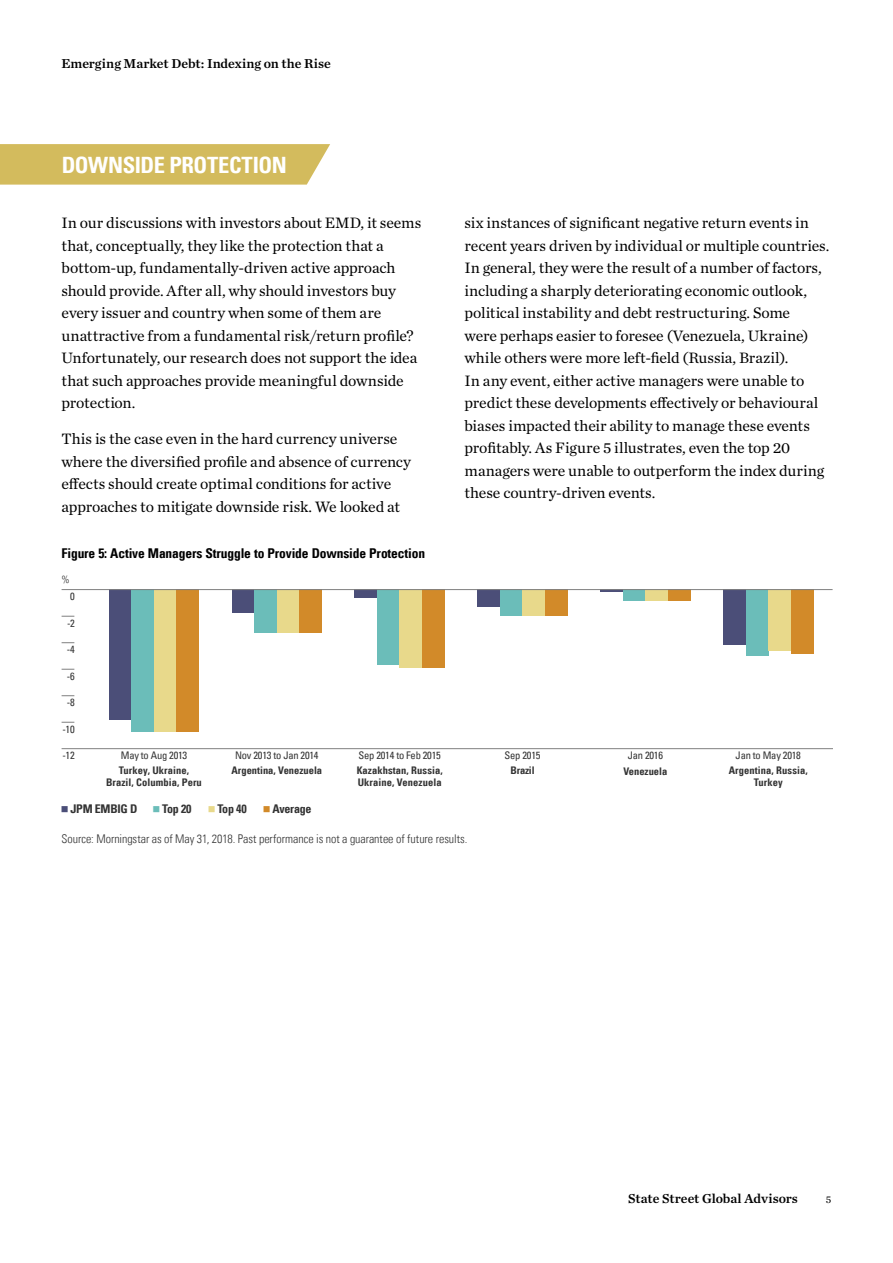
<style>
.page{position:relative;width:893px;height:1263px;background:#fff}
.page>*{position:absolute;margin:0;border:0;box-sizing:border-box;transform-origin:0 0}
.t1{font:22.5px "Univers Com 67 Bold Cond";letter-spacing:-.02em;color:#fff}
.t2{font:15.75px/22.5px "Chronicle Text G1";letter-spacing:-.01em;color:#000}
.t3{font:13.5px "Chronicle Text G1 Semi";color:#000}
.t4{font:13.5px "Univers Com 67 Bold Cond";letter-spacing:-.01em;color:#000}
.t5{font:12px "Univers Com 47 Light Cond";color:#333}
.t6{font:12px "Univers Com 67 Bold Cond";letter-spacing:-.02em;color:#333}
.t7{font:10.5px/12px "Univers Com 67 Bold Cond";letter-spacing:.005em;color:#333;text-align:center}
.t8{font:condensed 10.5px "Univers Com 57";letter-spacing:-.02em;color:#333}
.t9{font:10.5px "Univers Com 47 Light Cond";color:#333}
.t10{font:10.5px "Chronicle Text G1";color:#000}
.s1{color:#4b4e78}
.s2{color:#6bbdb9}
.s3{color:#e8d98b}
.s4{color:#d28a29}
</style>
<div class="page">
<svg style="left:0;top:144px;width:330px;height:41px;background:#d4bd64"></svg>
<div style="left:723px;top:589px;width:23px;height:56px;background:#4b4e78"></div>
<div style="left:746px;top:589px;width:22px;height:67px;background:#6bbdb9"></div>
<div style="left:768px;top:589px;width:23px;height:62px;background:#e8d98b"></div>
<div style="left:791px;top:589px;width:22px;height:64px;background:#d28a29"></div>
<hr style="left:600px;top:589px;width:23px;height:3px;background:#4b4e78">
<div style="left:623px;top:589px;width:22px;height:12px;background:#6bbdb9"></div>
<div style="left:645px;top:589px;width:23px;height:12px;background:#e8d98b"></div>
<div style="left:668px;top:589px;width:22px;height:12px;background:#d28a29"></div>
<div style="left:478px;top:589px;width:22px;height:18px;background:#4b4e78"></div>
<div style="left:500px;top:589px;width:23px;height:27px;background:#6bbdb9"></div>
<div style="left:523px;top:589px;width:22px;height:27px;background:#e8d98b"></div>
<div style="left:545px;top:589px;width:23px;height:27px;background:#d28a29"></div>
<div style="left:355px;top:589px;width:22px;height:9px;background:#4b4e78"></div>
<div style="left:377px;top:589px;width:23px;height:76px;background:#6bbdb9"></div>
<div style="left:400px;top:589px;width:22px;height:79px;background:#e8d98b"></div>
<div style="left:422px;top:589px;width:23px;height:79px;background:#d28a29"></div>
<div style="left:232px;top:589px;width:22px;height:24px;background:#4b4e78"></div>
<div style="left:254px;top:589px;width:23px;height:44px;background:#6bbdb9"></div>
<div style="left:277px;top:589px;width:22px;height:44px;background:#e8d98b"></div>
<div style="left:299px;top:589px;width:23px;height:44px;background:#d28a29"></div>
<div style="left:109px;top:589px;width:23px;height:131px;background:#4b4e78"></div>
<div style="left:132px;top:589px;width:22px;height:143px;background:#6bbdb9"></div>
<div style="left:154px;top:589px;width:23px;height:143px;background:#e8d98b"></div>
<div style="left:177px;top:589px;width:22px;height:143px;background:#d28a29"></div>
<hr style="left:62px;top:589px;width:770px;height:1px;background:#808080">
<svg style="left:62px;top:642px;width:12px;height:1px"></svg>
<svg style="left:62px;top:669px;width:12px;height:1px"></svg>
<svg style="left:62px;top:695px;width:12px;height:1px"></svg>
<svg style="left:62px;top:722px;width:12px;height:1px"></svg>
<svg style="left:62px;top:616px;width:12px;height:1px"></svg>
<hr style="left:62px;top:748px;width:770px;height:1px;background:#808080">
<p class="t3" style="left:62px;top:53px;width:271px">Emerging Market Debt: Indexing on the Rise</p>
<h1 class="t1" style="left:62px;top:151px;width:227px">DOWNSIDE PROTECTION</h1>
<p class="t2" style="left:62px;top:211px;width:361px">In our discussions with investors about EMD, it seems that, conceptually, they like the protection that a bottom-up, fundamentally-driven active approach should provide. After all, why should investors buy every issuer and country when some of them are unattractive from a fundamental risk/return profile?<br>Unfortunately, our research does not support the idea that such approaches provide meaningful downside protection.</p>
<p class="t2" style="left:62px;top:427px;width:351px">This is the case even in the hard currency universe where the diversified profile and absence of currency effects should create optimal conditions for active approaches to mitigate downside risk. We looked at</p>
<p class="t4" style="left:62px;top:545px;width:365px">Figure 5: Active Managers Struggle to Provide Downside Protection</p>
<p class="t9" style="left:62px;top:573px;width:10px">%</p>
<p class="t8" style="left:70px;top:590px;width:6px">0</p>
<p class="t8" style="left:67px;top:616px;width:9px">-2</p>
<p class="t8" style="left:67px;top:643px;width:9px">-4</p>
<p class="t8" style="left:67px;top:669px;width:9px">-6</p>
<p class="t8" style="left:67px;top:696px;width:9px">-8</p>
<p class="t8" style="left:62px;top:722px;width:14px">-10</p>
<p class="t8" style="left:62px;top:749px;width:14px">-12</p>
<p class="t8" style="left:121px;top:749px;width:68px">May to Aug 2013</p>
<p class="t7" style="left:106px;top:764px;width:97px">Turkey, Ukraine,<br>Brazil, Columbia, Peru</p>
<p class="t8" style="left:235px;top:749px;width:85px">Nov 2013 to Jan 2014</p>
<p class="t7" style="left:232px;top:764px;width:92px">Argentina, Venezuela</p>
<p class="t6" style="left:61px;top:801px;width:78px"><span class="s1">■</span> JPM EMBIG D</p>
<p class="t6" style="left:152px;top:801px;width:40px"><span class="s2">■</span> Top 20</p>
<p class="t6" style="left:208px;top:801px;width:40px"><span class="s3">■</span> Top 40</p>
<p class="t6" style="left:263px;top:801px;width:50px"><span class="s4">■</span> Average</p>
<p class="t8" style="left:359px;top:749px;width:84px">Sep 2014 to Feb 2015</p>
<p class="t7" style="left:357px;top:764px;width:88px;text-align:left">Kazakhstan, Russia,<br>Ukraine, Venezuela</p>
<p class="t2" style="left:464px;top:211px;width:366px">six instances of significant negative return events in recent years driven by individual or multiple countries.<br>In general, they were the result of a number of factors, including a sharply deteriorating economic outlook, political instability and debt restructuring. Some<br>were perhaps easier to foresee (Venezuela, Ukraine) while others were more left-field (Russia, Brazil).<br>In any event, either active managers were unable to predict these developments effectively or behavioural biases impacted their ability to manage these events profitably. As Figure 5 illustrates, even the top 20 managers were unable to outperform the index during these country-driven events.</p>
<p class="t8" style="left:505px;top:749px;width:37px">Sep 2015</p>
<p class="t7" style="left:511px;top:765px;width:26px">Brazil</p>
<p class="t8" style="left:628px;top:749px;width:37px">Jan 2016</p>
<p class="t7" style="left:623px;top:765px;width:45px">Venezuela</p>
<p class="t8" style="left:736px;top:749px;width:67px">Jan to May 2018</p>
<p class="t7" style="left:729px;top:765px;width:80px">Argentina, Russia,<br>Turkey</p>
<p class="t5" style="left:62px;top:832px;width:407px">Source: Morningstar as of May 31, 2018. Past performance is not a guarantee of future results.</p>
<p class="t3" style="left:628px;top:1188px;width:171px">State Street Global Advisors</p>
<p class="t10" style="left:826px;top:1192px;width:7px">5</p>
</div>
